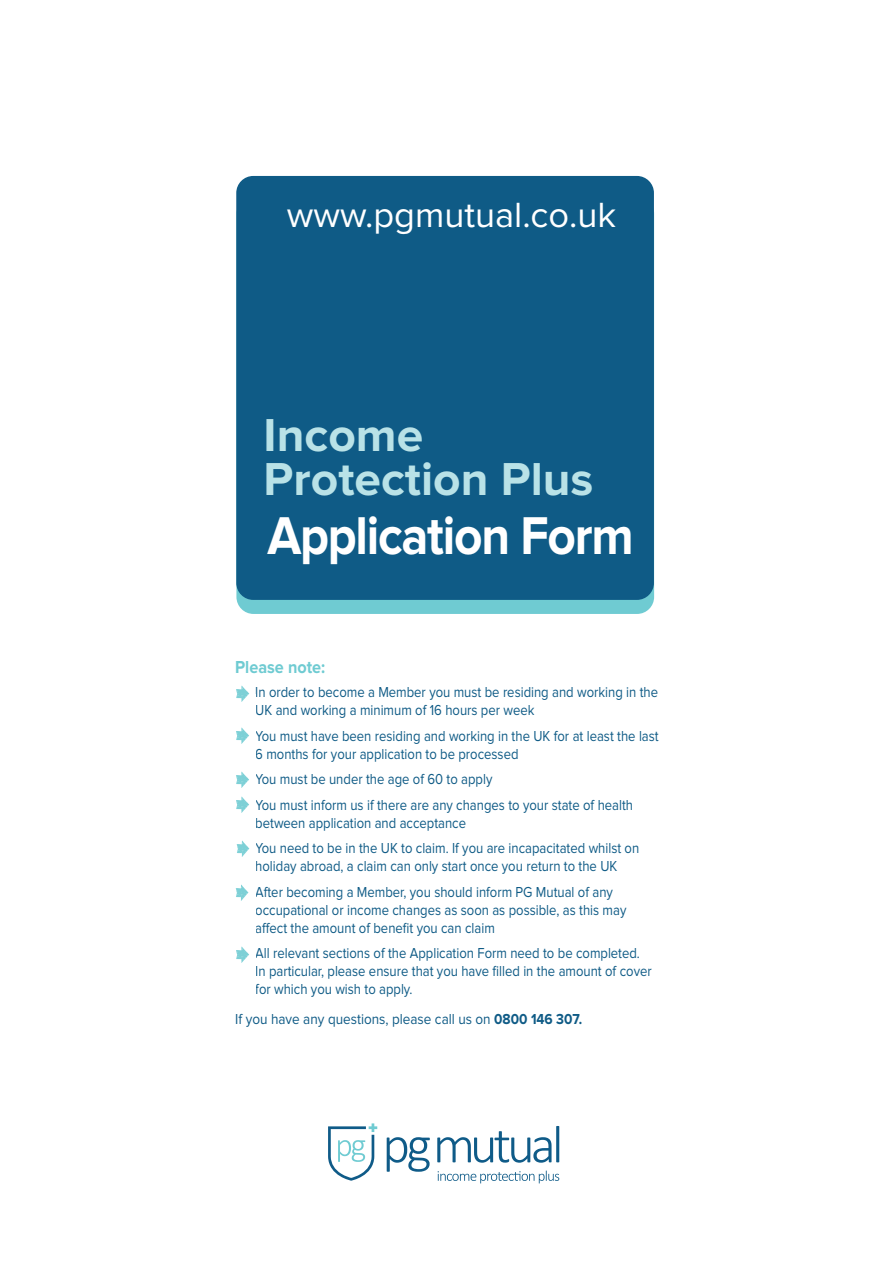
<style>
.page{position:relative;width:893px;height:1263px;background:#fff}
.page>*{position:absolute;margin:0;border:0;box-sizing:border-box;transform-origin:0 0}
.t1{font:700 55.2px "Proxima Nova";letter-spacing:-.025em;color:#fff;scale:.9 1}
.t2{font:700 47.85px/44px "Proxima Nova";color:#b9e2e7}
.t3{font:36.3px "Proxima Nova";color:#fff}
.t4{font:700 18px "Proxima Nova";color:#6fcbd2;scale:.9 1}
.t5{font:15px/18px "Proxima Nova";color:#0f5b86;scale:.87 1}
.t6{font:15px "Proxima Nova";color:#0f5b86;scale:.9 1}
.s1{font-weight:700}
</style>
<div class="page">
<img style="left:236px;top:685px;width:14px;height:17px">
<img style="left:236px;top:727px;width:13px;height:17px">
<img style="left:236px;top:771px;width:13px;height:17px">
<img style="left:236px;top:796px;width:13px;height:17px">
<img style="left:236px;top:840px;width:14px;height:17px">
<img style="left:235px;top:884px;width:14px;height:17px">
<img style="left:236px;top:946px;width:13px;height:17px">
<div style="left:236px;top:197px;width:418px;height:417px;background:#6fcbd2;border-radius:17px"></div>
<div style="left:236px;top:176px;width:418px;height:424px;background:#0f5b86;border-radius:17px"></div>
<svg style="left:387px;top:1137px;width:43px;height:35px"></svg>
<svg style="left:437px;top:1126px;width:122px;height:37px"></svg>
<svg style="left:438px;top:1170px;width:121px;height:13px"></svg>
<svg style="left:328px;top:1123px;width:49px;height:58px"></svg>
<h3 class="t3" style="left:287px;top:203px;width:331px">www.pgmutual.co.uk</h3>
<h2 class="t2" style="left:264px;top:418px;width:331px">Income<br>Protection Plus</h2>
<h1 class="t1" style="left:267px;top:517px;width:409px">Application Form</h1>
<p class="t4" style="left:235px;top:661px;width:101px">Please note:</p>
<p class="t5" style="left:255px;top:684px;width:465px">In order to become a Member you must be residing and working in the<br>UK and working a minimum of 16 hours per week</p>
<p class="t5" style="left:255px;top:728px;width:465px">You must have been residing and working in the UK for at least the last<br>6 months for your application to be processed</p>
<p class="t5" style="left:255px;top:768px;width:436px;line-height:25.5px">You must be under the age of 60 to apply<br>You must inform us if there are any changes to your state of health</p>
<p class="t5" style="left:255px;top:811px;width:443px;line-height:25.5px">between application and acceptance<br>You need to be in the UK to claim. If you are incapacitated whilst on</p>
<p class="t5" style="left:255px;top:855px;width:418px;line-height:25.5px">holiday abroad, a claim can only start once you return to the UK<br>After becoming a Member, you should inform PG Mutual of any</p>
<p class="t5" style="left:255px;top:902px;width:428px">occupational or income changes as soon as possible, as this may affect the amount of benefit you can claim</p>
<p class="t5" style="left:255px;top:945px;width:457px">All relevant sections of the Application Form need to be completed.<br>In particular, please ensure that you have filled in the amount of cover for which you wish to apply.</p>
<p class="t6" style="left:235px;top:1014px;width:387px">If you have any questions, please call us on <span class="s1">0800 146 307.</span></p>
</div>
